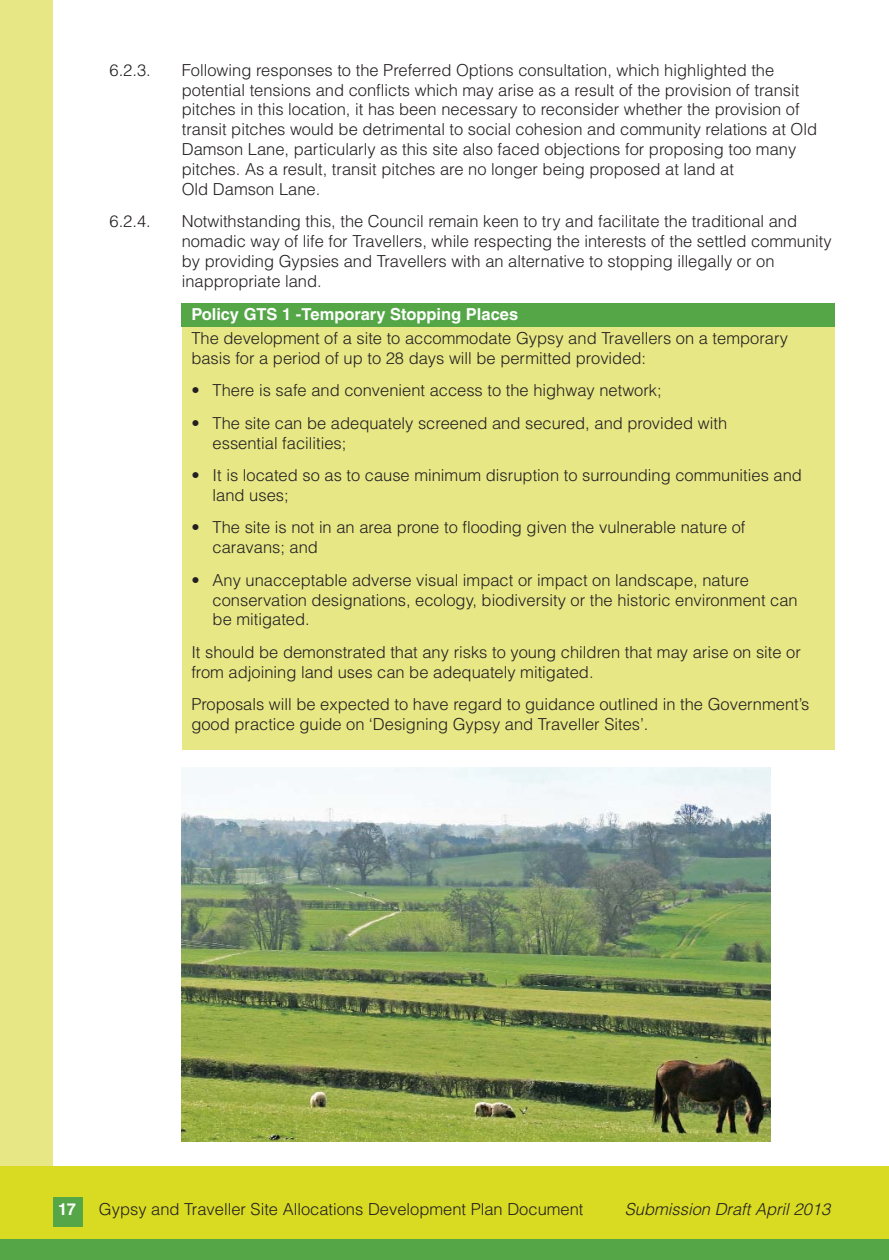
<style>
.page{position:relative;width:889px;height:1260px;background:#fff}
.page>*{position:absolute;margin:0;border:0;box-sizing:border-box;transform-origin:0 0}
.t1{font:300 16.5px/19.8px "Helvetica LT Std";color:#231f20}
.t2{font:700 16.5px "Helvetica LT Std";color:#fff}
.t3{font:italic 300 16.5px "Helvetica LT Std";color:#231f20}
</style>
<div class="page">
<div style="left:182px;top:310px;width:653px;height:440px;background:#e7e786"></div>
<div style="left:0;top:0;width:52px;height:1259px;background:#e7e786"></div>
<div style="left:0;top:1166px;width:889px;height:78px;background:#d9db22"></div>
<div style="left:0;top:1239px;width:889px;height:20px;background:#54a646"></div>
<div style="left:53px;top:1197px;width:30px;height:29px;background:#54a646"></div>
<div style="left:181px;top:303px;width:654px;height:23px;background:#54a646"></div>
<img style="left:181px;top:767px;width:589px;height:373px">
<p class="t1" style="left:109px;top:62px;width:43px">6.2.3.</p>
<p class="t1" style="left:182px;top:62px;width:637px">Following responses to the Preferred Options consultation, which highlighted the potential tensions and conflicts which may arise as a result of the provision of transit pitches in this location, it has been necessary to reconsider whether the provision of transit pitches would be detrimental to social cohesion and community relations at Old Damson Lane, particularly as this site also faced objections for proposing too many pitches. As a result, transit pitches are no longer being proposed at land at<br>Old Damson Lane.</p>
<p class="t1" style="left:109px;top:213px;width:43px">6.2.4.</p>
<p class="t1" style="left:182px;top:213px;width:651px">Notwithstanding this, the Council remain keen to try and facilitate the traditional and nomadic way of life for Travellers, while respecting the interests of the settled community by providing Gypsies and Travellers with an alternative to stopping illegally or on inappropriate land.</p>
<p class="t2" style="left:191px;top:308px;width:328px">Policy GTS 1 -Temporary Stopping Places</p>
<p class="t1" style="left:191px;top:329px;width:598px">The development of a site to accommodate Gypsy and Travellers on a temporary basis for a period of up to 28 days will be permitted provided:</p>
<p class="t1" style="left:191px;top:382px;width:472px">• There is safe and convenient access to the highway network;</p>
<p class="t1" style="left:213px;top:414px;width:516px;text-indent:-21px">• The site can be adequately screened and secured, and provided with essential facilities;</p>
<p class="t1" style="left:213px;top:467px;width:591px;text-indent:-21px">• It is located so as to cause minimum disruption to surrounding communities and land uses;</p>
<p class="t1" style="left:213px;top:519px;width:534px;text-indent:-21px">• The site is not in an area prone to flooding given the vulnerable nature of caravans; and</p>
<p class="t1" style="left:213px;top:571px;width:587px;text-indent:-21px">• Any unacceptable adverse visual impact or impact on landscape, nature conservation designations, ecology, biodiversity or the historic environment can be mitigated.</p>
<p class="t1" style="left:191px;top:644px;width:611px">It should be demonstrated that any risks to young children that may arise on site or from adjoining land uses can be adequately mitigated.</p>
<p class="t1" style="left:191px;top:696px;width:620px">Proposals will be expected to have regard to guidance outlined in the Government’s good practice guide on ‘Designing Gypsy and Traveller Sites’.</p>
<p class="t2" style="left:58px;top:1202px;width:19px">17</p>
<p class="t1" style="left:99px;top:1200px;width:486px">Gypsy and Traveller Site Allocations Development Plan Document</p>
<p class="t3" style="left:625px;top:1199px;width:207px">Submission Draft April 2013</p>
</div>
